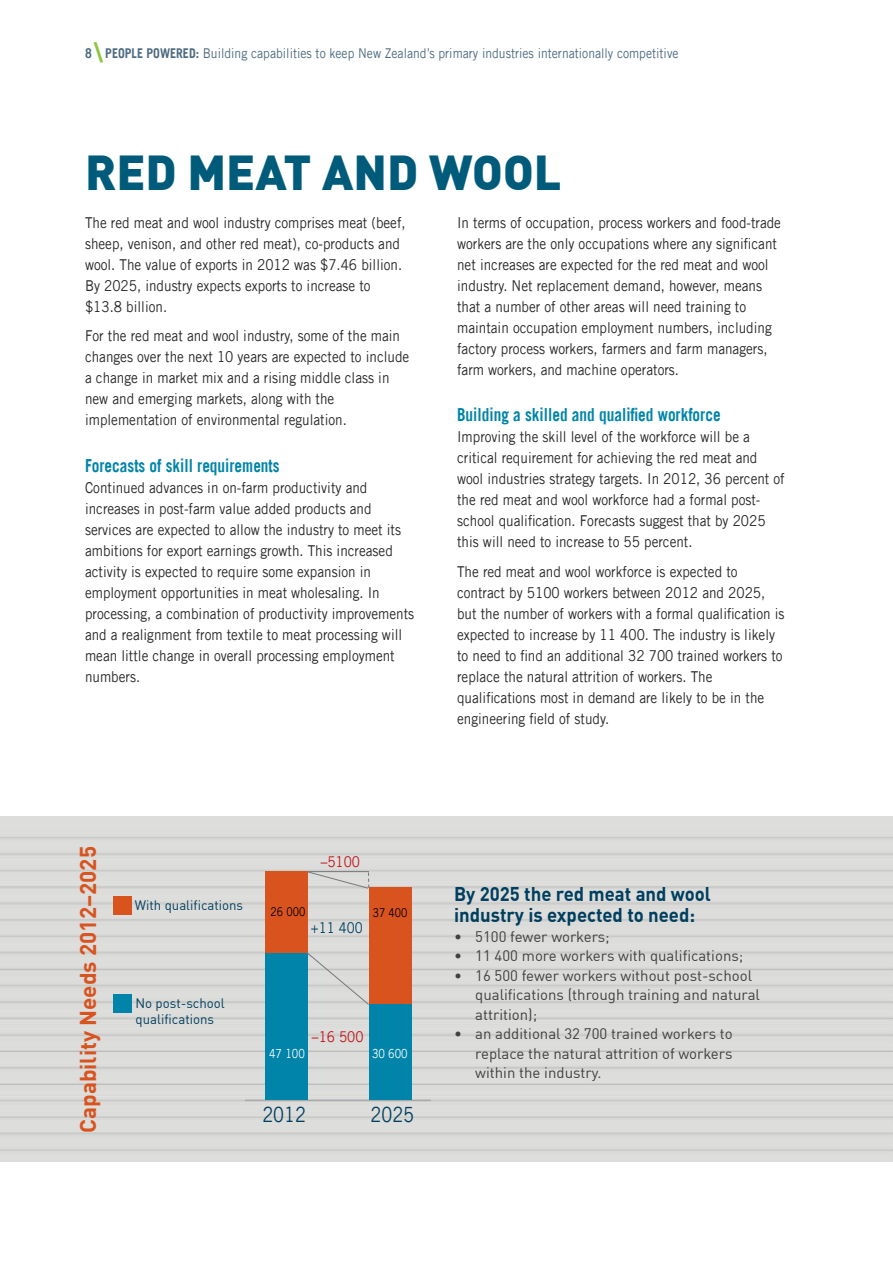
<style>
.page{position:relative;width:893px;height:1263px;background:#fff}
.page>*{position:absolute;margin:0;border:0;box-sizing:border-box;transform-origin:0 0}
.t1{font:900 48px "DIN";color:#005b7b}
.t2{font:700 22.5px "DIN";color:#d9531e}
.t3{font:21px "Trade Gothic LT Std";color:#003f5f;scale:.85 1}
.t4{font:700 19.5px/21px "DIN";color:#003f5f;scale:.95 1}
.t5{font:700 18px "Trade Gothic LT Std";color:#0084a9;scale:.85 1}
.t6{font:15px/21px "Trade Gothic LT Std";color:#292829;scale:.9 1}
.t7{font:15px/19.5px "DIN";color:#414042}
.t8{font:14.85px "Trade Gothic LT Std";color:#c0151b;scale:.9 1}
.t9{font:14.85px "Trade Gothic LT Std";color:#003f5f;scale:.88 1}
.t10{font:13.5px "Trade Gothic LT Std";color:#4d6b81;scale:.9 1}
.t11{font:13.5px/16.2px "DIN";color:#003f5f}
.t12{font:12.45px "Trade Gothic LT Std";color:#fff;scale:.85 1}
.t13{font:12.15px "Trade Gothic LT Std";color:#000;scale:.85 1}
.s1{font-weight:700}
.s2{font-weight:700;font-size:27px;color:#8dc63f}
</style>
<div class="page">
<img style="left:0;top:816px;width:892px;height:345px">
<div style="left:114px;top:897px;width:18px;height:18px;background:#d9531e"></div>
<div style="left:114px;top:994px;width:18px;height:19px;background:#0084a9"></div>
<hr style="left:245px;top:1099px;width:186px;height:2px;background:#a7a9ac">
<div style="left:369px;top:1004px;width:43px;height:96px;background:#0084a9"></div>
<div style="left:265px;top:953px;width:43px;height:147px;background:#0084a9"></div>
<div style="left:369px;top:888px;width:43px;height:116px;background:#d9531e"></div>
<div style="left:265px;top:872px;width:43px;height:81px;background:#d9531e"></div>
<svg style="left:307px;top:952px;width:62px;height:53px;background:#d3d5d3"></svg>
<svg style="left:306px;top:871px;width:63px;height:18px"></svg>
<p class="t10" style="left:85px;top:45px;width:661px"><span class="s1">8</span> <span class="s2">\</span> <span class="s1">PEOPLE POWERED:</span> Building capabilities to keep New Zealand’s primary industries internationally competitive</p>
<h1 class="t1" style="left:85px;top:140px;width:478px">RED MEAT AND WOOL</h1>
<p class="t6" style="left:85px;top:212px;width:358px">The red meat and wool industry comprises meat (beef, sheep, venison, and other red meat), co-products and wool. The value of exports in 2012 was $7.46 billion.<br>By 2025, industry expects exports to increase to $13.8 billion.</p>
<p class="t6" style="left:85px;top:325px;width:362px">For the red meat and wool industry, some of the main changes over the next 10 years are expected to include a change in market mix and a rising middle class in new and emerging markets, along with the implementation of environmental regulation.</p>
<p class="t5" style="left:85px;top:454px;width:230px">Forecasts of skill requirements</p>
<p class="t6" style="left:85px;top:477px;width:367px">Continued advances in on-farm productivity and increases in post-farm value added products and services are expected to allow the industry to meet its ambitions for export earnings growth. This increased activity is expected to require some expansion in employment opportunities in meat wholesaling. In processing, a combination of productivity improvements and a realignment from textile to meat processing will mean little change in overall processing employment numbers.</p>
<p class="t6" style="left:457px;top:212px;width:361px">In terms of occupation, process workers and food-trade workers are the only occupations where any significant net increases are expected for the red meat and wool industry. Net replacement demand, however, means that a number of other areas will need training to maintain occupation employment numbers, including factory process workers, farmers and farm managers, farm workers, and machine operators.</p>
<p class="t5" style="left:457px;top:404px;width:312px">Building a skilled and qualified workforce</p>
<p class="t6" style="left:457px;top:426px;width:366px">Improving the skill level of the workforce will be a critical requirement for achieving the red meat and wool industries strategy targets. In 2012, 36 percent of the red meat and wool workforce had a formal post&shy;school qualification. Forecasts suggest that by 2025 this will need to increase to 55 percent.</p>
<p class="t6" style="left:457px;top:561px;width:365px">The red meat and wool workforce is expected to contract by 5100 workers between 2012 and 2025, but the number of workers with a formal qualification is expected to increase by 11 400. The industry is likely to need to find an additional 32 700 trained workers to replace the natural attrition of workers. The qualifications most in demand are likely to be in the engineering field of study.</p>
<h2 class="t2" style="left:73px;top:1133px;width:288px;rotate:-90deg">Capability Needs 2012–2025</h2>
<p class="t11" style="left:135px;top:897px;width:110px">With qualifications</p>
<p class="t8" style="left:321px;top:853px;width:45px">–5100</p>
<p class="t13" style="left:271px;top:905px;width:42px">26 000</p>
<p class="t13" style="left:373px;top:905px;width:42px">37 400</p>
<p class="t9" style="left:311px;top:919px;width:60px">+11 400</p>
<p class="t11" style="left:136px;top:994px;width:91px">No post-school qualifications</p>
<p class="t8" style="left:312px;top:1027px;width:59px">–16 500</p>
<p class="t12" style="left:269px;top:1046px;width:44px">47 100</p>
<p class="t12" style="left:372px;top:1046px;width:44px">30 600</p>
<h3 class="t3" style="left:262px;top:1101px;width:53px">2012</h3>
<h3 class="t3" style="left:371px;top:1101px;width:53px">2025</h3>
<h3 class="t4" style="left:454px;top:883px;width:272px">By 2025 the red meat and wool industry is expected to need:</h3>
<p class="t7" style="left:454px;top:926px;width:157px">• 5100 fewer workers;</p>
<p class="t7" style="left:454px;top:946px;width:291px">• 11 400 more workers with qualifications;</p>
<p class="t7" style="left:475px;top:965px;width:286px;text-indent:-21px">• 16 500 fewer workers without post-school qualifications (through training and natural attrition);</p>
<p class="t7" style="left:475px;top:1024px;width:259px;text-align:justify;text-indent:-21px">• an additional 32 700 trained workers to replace the natural attrition of workers within the industry.</p>
</div>
